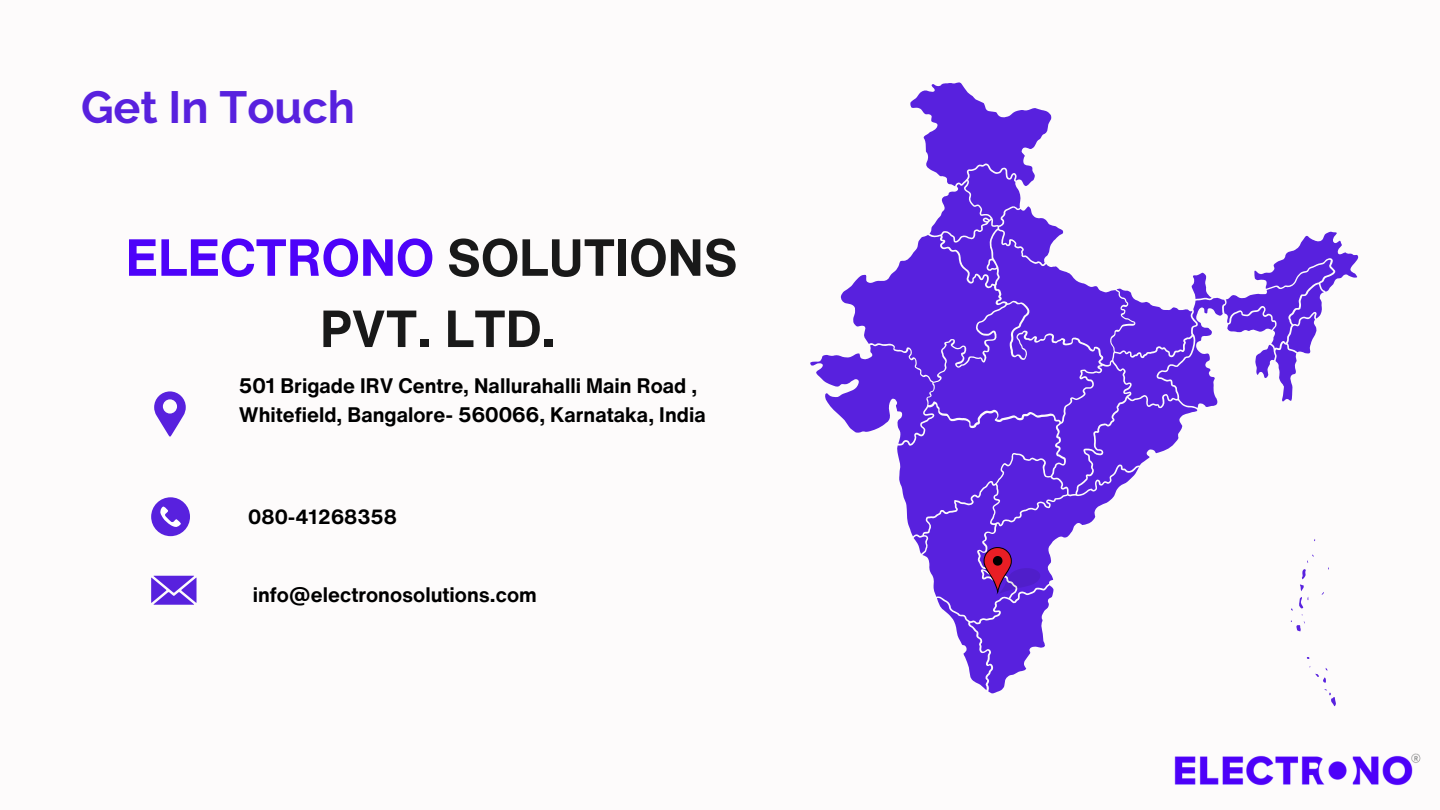
<style>
.page{position:relative;width:1440px;height:810px;background:#fdfbfb}
.page>*{position:absolute;margin:0;border:0;box-sizing:border-box;transform-origin:0 0}
.t1{font:700 51.2px/71.2px "Helvetica Now Text";color:#191919;text-align:center}
.t2{font:700 45px "Raleway";color:#5821de}
.t3{font:700 20.5px/28.5px "Helvetica Now Text";color:#000}
.t4{font:700 20px "Helvetica Now Text";color:#000}
.s1{color:#4d02f9}
</style>
<div class="page">
<svg style="left:810px;top:82px;width:549px;height:624px"></svg>
<div style="left:151px;top:497px;width:39px;height:39px;background:#5821de;border-radius:50%"></div>
<svg style="left:160px;top:507px;width:21px;height:20px"></svg>
<svg style="left:151px;top:576px;width:45px;height:29px"></svg>
<svg style="left:154px;top:391px;width:32px;height:46px"></svg>
<img style="left:1174px;top:753px;width:247px;height:33px">
<p class="t2" style="left:81px;top:81px;width:276px">Get In Touch</p>
<h2 class="t1" style="left:126px;top:221px;width:613px"><span class="s1">ELECTRONO</span> SOLUTIONS<br>PVT. LTD.</h2>
<h1 class="t3" style="left:239px;top:372px;width:468px">501 Brigade IRV Centre, Nallurahalli Main Road ,<br>Whitefield, Bangalore- 560066, Karnataka, India</h1>
<p class="t4" style="left:248px;top:502px;width:150px">080-41268358</p>
<p class="t3" style="left:253px;top:580px;width:286px">info@electronosolutions.com</p>
</div>
